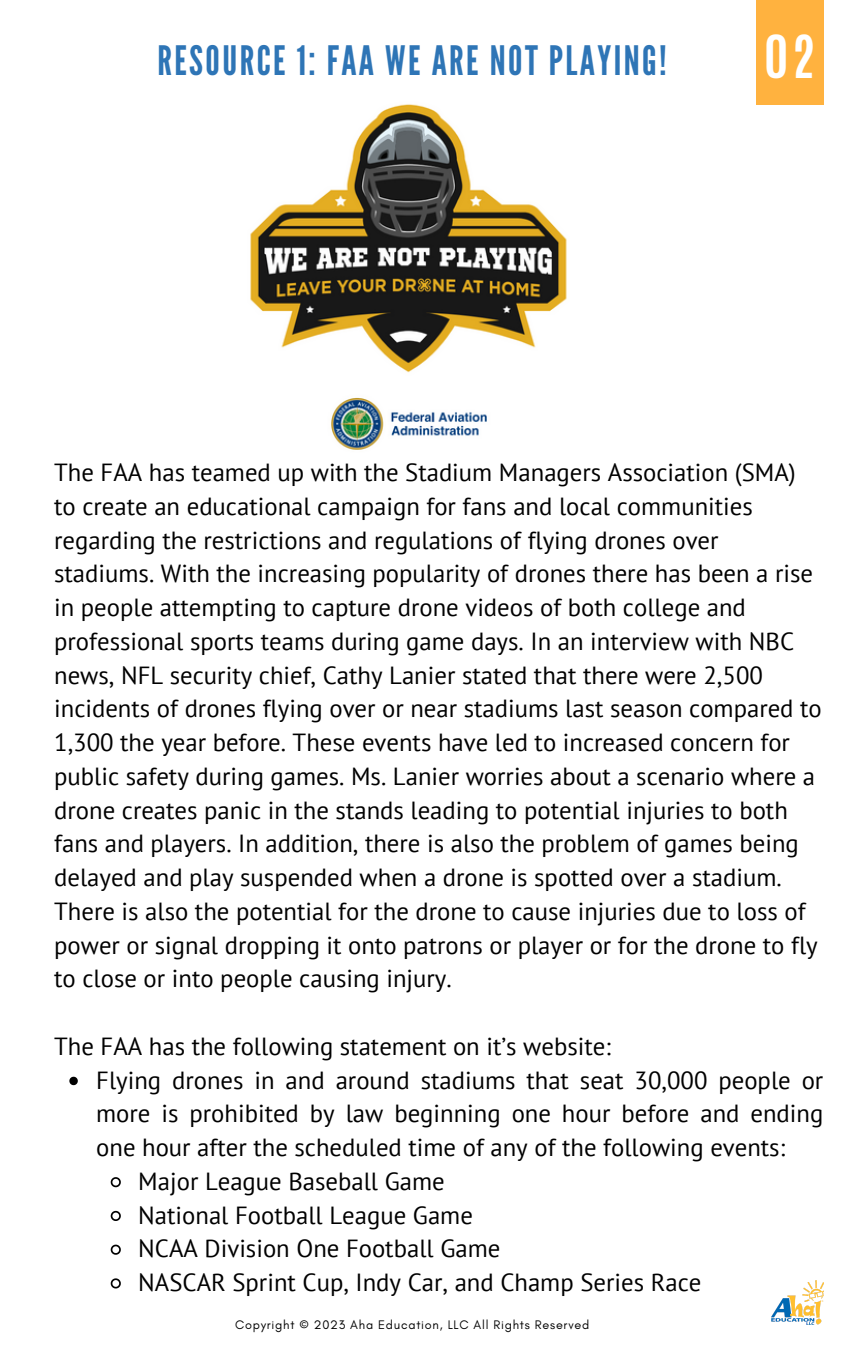
<style>
.page{position:relative;width:864px;height:1350px;background:#fff}
.page>*{position:absolute;margin:0;border:0;box-sizing:border-box;transform-origin:0 0}
.t1{font:700 49.5px "Antonio";color:#fff}
.t2{font:40.5px "League Gothic";letter-spacing:.06em;color:#2e75b6}
.t3{font:24.75px/33.8px "PT Sans";color:#000}
.t4{font:12.6px "Glacial Indifference";letter-spacing:.06em;color:#000}
</style>
<div class="page">
<div style="left:756px;top:0;width:67px;height:105px;background:#ffb23f"></div>
<img style="left:771px;top:1281px;width:53px;height:43px">
<img style="left:250px;top:104px;width:317px;height:346px">
<svg style="left:69px;top:1077px;width:9px;height:8px"></svg>
<svg style="left:110px;top:1177px;width:11px;height:11px"></svg>
<svg style="left:110px;top:1210px;width:11px;height:11px"></svg>
<svg style="left:110px;top:1244px;width:11px;height:11px"></svg>
<svg style="left:110px;top:1278px;width:11px;height:11px"></svg>
<p class="t2" style="left:157px;top:37px;width:511px">RESOURCE 1: FAA WE ARE NOT PLAYING!</p>
<p class="t1" style="left:764px;top:21px;width:53px">02</p>
<h2 class="t3" style="left:54px;top:455px;width:769px">The FAA has teamed up with the Stadium Managers Association (SMA) to create an educational campaign for fans and local communities regarding the restrictions and regulations of flying drones over stadiums. With the increasing popularity of drones there has been a rise in people attempting to capture drone videos of both college and professional sports teams during game days. In an interview with NBC news, NFL security chief, Cathy Lanier stated that there were 2,500 incidents of drones flying over or near stadiums last season compared to 1,300 the year before. These events have led to increased concern for public safety during games. Ms. Lanier worries about a scenario where a drone creates panic in the stands leading to potential injuries to both fans and players. In addition, there is also the problem of games being delayed and play suspended when a drone is spotted over a stadium.<br>There is also the potential for the drone to cause injuries due to loss of power or signal dropping it onto patrons or player or for the drone to fly to close or into people causing injury.</h2>
<p class="t3" style="left:54px;top:1029px;width:558px">The FAA has the following statement on it’s website:</p>
<p class="t3" style="left:96px;top:1062px;width:729px;text-align:justify">Flying drones in and around stadiums that seat 30,000 people or more is prohibited by law beginning one hour before and ending one hour after the scheduled time of any of the following events:</p>
<p class="t3" style="left:138px;top:1164px;width:308px">Major League Baseball Game</p>
<p class="t3" style="left:138px;top:1197px;width:336px">National Football League Game</p>
<p class="t3" style="left:138px;top:1231px;width:364px">NCAA Division One Football Game</p>
<p class="t3" style="left:138px;top:1265px;width:565px">NASCAR Sprint Cup, Indy Car, and Champ Series Race</p>
<h2 class="t4" style="left:235px;top:1317px;width:356px">Copyright © 2023 Aha Education, LLC All Rights Reserved</h2>
</div>
